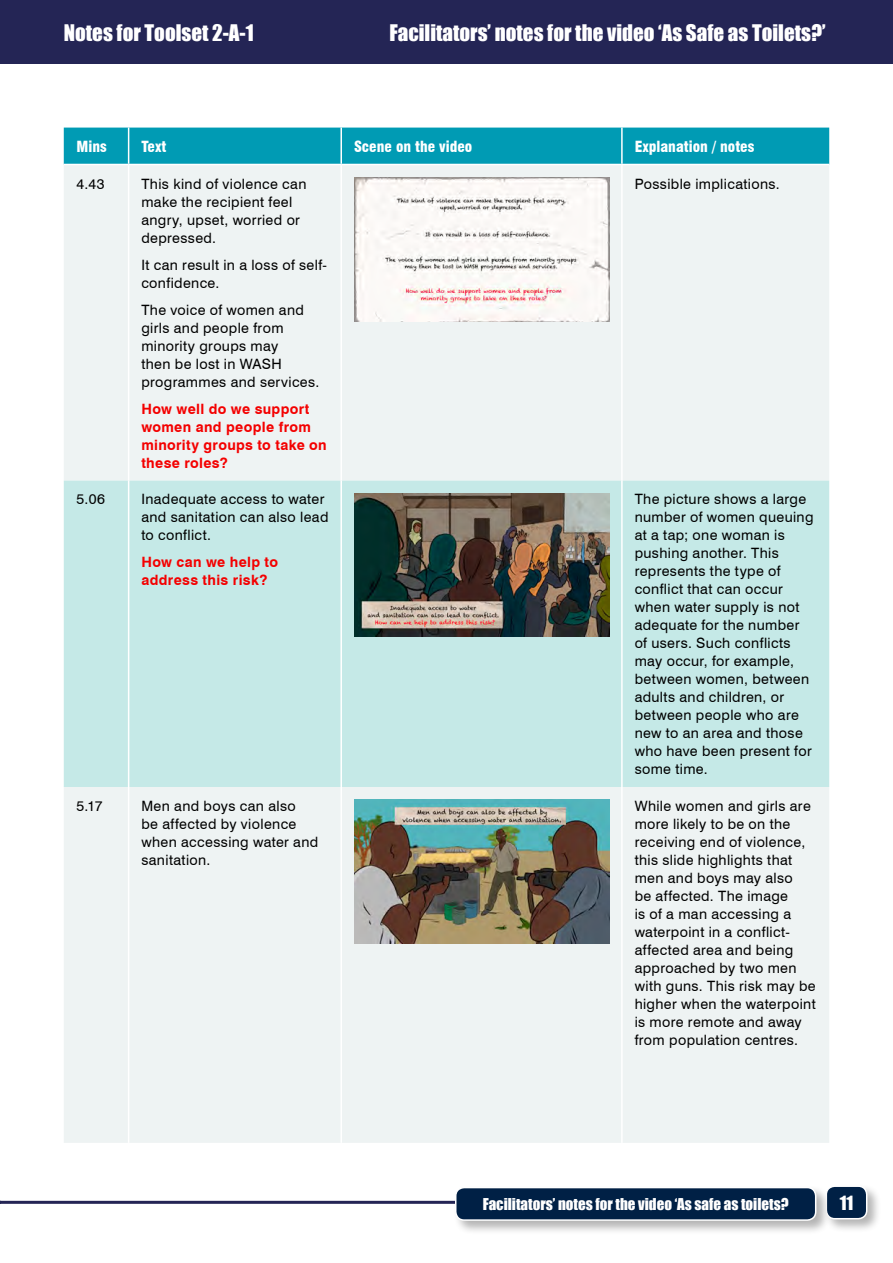
<style>
.page{position:relative;width:893px;height:1263px;background:#fff}
.page>*{position:absolute;margin:0;border:0;box-sizing:border-box;transform-origin:0 0}
.t1{font:21px "Impact";color:#fff}
.t2{font:18px "Impact";color:#fff}
.t3{font:15px "Impact";color:#fff}
.t4{font:900 condensed 15px "Swiss 721 BT";color:#fff}
.t5{font:14.25px/18px "Swiss 721 BT";letter-spacing:.025em;color:#000}
.t6{font:700 14.25px/18px "Swiss 721 BT";letter-spacing:.025em;color:#f40000}
</style>
<div class="page">
<div style="left:0;top:0;width:893px;height:64px;background:#242555"></div>
<hr style="left:0;top:1201px;width:708px;height:3px;background:#242555">
<div style="left:823px;top:1183px;width:58px;height:51px;background:#000;opacity:.3"></div>
<div style="left:826px;top:1186px;width:41px;height:33px;background:#002045;border-radius:9px"></div>
<div style="left:826px;top:1185px;width:41px;height:34px;border:2px solid #fff;border-radius:9px"></div>
<div style="left:453px;top:1185px;width:378px;height:50px;background:#000;opacity:.3"></div>
<div style="left:456px;top:1187px;width:360px;height:33px;background:#002045;border-radius:9px"></div>
<div style="left:455px;top:1187px;width:361px;height:34px;border:2px solid #fff;border-radius:9px"></div>
<div style="left:64px;top:128px;width:765px;height:36px;background:#009bb4"></div>
<div style="left:64px;top:165px;width:765px;height:978px;background:#eef3f3"></div>
<div style="left:64px;top:481px;width:765px;height:306px;background:#c5e9e7"></div>
<hr style="left:128px;top:128px;width:1px;height:36px;background:#fff">
<hr style="left:340px;top:128px;width:2px;height:36px;background:#fff">
<hr style="left:621px;top:128px;width:2px;height:36px;background:#fff">
<hr style="left:128px;top:165px;width:1px;height:316px;background:#fff">
<hr style="left:340px;top:165px;width:2px;height:316px;background:#fff">
<hr style="left:621px;top:165px;width:2px;height:316px;background:#fff">
<hr style="left:128px;top:481px;width:1px;height:306px;background:#fff">
<hr style="left:340px;top:481px;width:2px;height:306px;background:#fff">
<hr style="left:621px;top:481px;width:2px;height:306px;background:#fff">
<hr style="left:128px;top:787px;width:1px;height:356px;background:#fff">
<hr style="left:340px;top:787px;width:2px;height:356px;background:#fff">
<hr style="left:621px;top:787px;width:2px;height:356px;background:#fff">
<img style="left:354px;top:178px;width:255px;height:144px">
<img style="left:354px;top:493px;width:255px;height:144px">
<img style="left:354px;top:800px;width:255px;height:143px">
<h1 class="t1" style="left:64px;top:17px;width:192px">Notes for Toolset 2-A-1</h1>
<h1 class="t1" style="left:389px;top:17px;width:438px">Facilitators’ notes for the video ‘As Safe as Toilets?’</h1>
<p class="t4" style="left:77px;top:137px;width:32px">Mins</p>
<p class="t4" style="left:141px;top:137px;width:26px">Text</p>
<p class="t4" style="left:354px;top:137px;width:120px">Scene on the video</p>
<p class="t4" style="left:635px;top:137px;width:121px">Explanation / notes</p>
<p class="t5" style="left:77px;top:175px;width:30px">4.43</p>
<p class="t5" style="left:141px;top:175px;width:167px">This kind of violence can make the recipient feel angry, upset, worried or depressed.</p>
<p class="t5" style="left:141px;top:256px;width:187px">It can result in a loss of self&shy;confidence.</p>
<p class="t5" style="left:141px;top:301px;width:180px">The voice of women and girls and people from minority groups may<br>then be lost in WASH programmes and services.</p>
<p class="t6" style="left:141px;top:400px;width:187px">How well do we support women and people from minority groups to take on these roles?</p>
<p class="t5" style="left:635px;top:175px;width:147px">Possible implications.</p>
<p class="t5" style="left:77px;top:490px;width:30px">5.06</p>
<p class="t5" style="left:141px;top:490px;width:189px">Inadequate access to water and sanitation can also lead to conflict.</p>
<p class="t6" style="left:141px;top:553px;width:138px">How can we help to address this risk?</p>
<p class="t5" style="left:635px;top:490px;width:180px">The picture shows a large number of women queuing at a tap; one woman is pushing another. This represents the type of conflict that can occur when water supply is not adequate for the number of users. Such conflicts may occur, for example, between women, between adults and children, or between people who are new to an area and those who have been present for some time.</p>
<p class="t5" style="left:77px;top:796px;width:28px">5.17</p>
<p class="t5" style="left:141px;top:796px;width:178px">Men and boys can also<br>be affected by violence when accessing water and sanitation.</p>
<p class="t5" style="left:635px;top:796px;width:182px">While women and girls are more likely to be on the receiving end of violence, this slide highlights that men and boys may also<br>be affected. The image<br>is of a man accessing a waterpoint in a conflict&shy;affected area and being approached by two men with guns. This risk may be higher when the waterpoint is more remote and away from population centres.</p>
<p class="t3" style="left:483px;top:1192px;width:307px">Facilitators’ notes for the video ‘As safe as toilets?</p>
<p class="t2" style="left:840px;top:1188px;width:15px">11</p>
</div>
